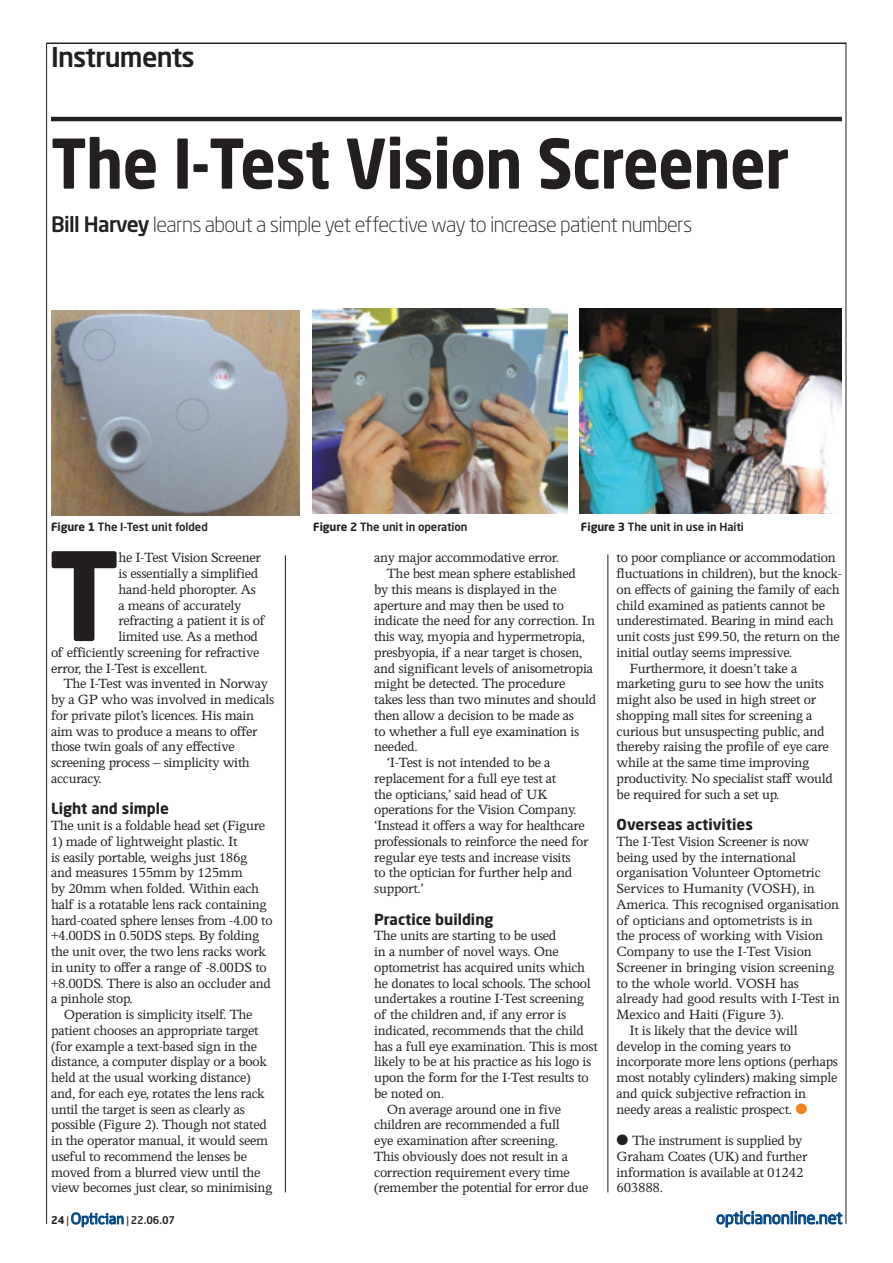
<style>
.page{position:relative;width:893px;height:1263px;background:#fff}
.page>*{position:absolute;margin:0;border:0;box-sizing:border-box;transform-origin:0 0}
._1__Drop_cap{font:700 121.05px "Neo Sans Pro";color:#231f20}
._3__Head{font:700 67.5px "Neo Sans Pro";letter-spacing:-.01em;color:#231f20;scale:.9 1}
.t1{font:500 27px "Neo Sans Pro";letter-spacing:-.03em;color:#231f20}
._3__Standfirst{font:300 21px "Neo Sans Pro";letter-spacing:-.03em;color:#231f20}
.t2{font:16.5px "Neo Sans Pro";letter-spacing:-.01em;color:#004684}
._1__Body{font:15px/15.8px "Perrywood MT Std";letter-spacing:-.02em;color:#231f20}
._1__Body_NI{font:15px/15.8px "Perrywood MT Std";letter-spacing:-.02em;color:#231f20}
._1__Drop_cap-2{font:15px "Perrywood MT Std";letter-spacing:-.02em;color:#231f20}
._4__Crosshead{font:700 15px "Neo Sans Pro";color:#231f20}
.t3{font:15px "Felbridge";letter-spacing:.01em;color:#004684;scale:.91 1}
._4__Caption{font:500 11.25px "Neo Sans Pro";letter-spacing:-.005em;color:#231f20}
.s1{font-weight:500}
.s2{font-weight:700}
.s3{font-family:"Neo Sans Pro";font-weight:700;font-size:10.5px;color:#231f20}
.s4{font-family:"Neo Sans Pro";font-size:10.5px;color:#231f20}
.s5{font-family:"Neo Sans Pro";font-weight:500;font-size:10.5px;color:#231f20}
.s6{color:#f58220}
</style>
<div class="page">
<hr style="left:46px;top:43px;width:1px;height:1181px;background:#231f20">
<hr style="left:51px;top:117px;width:791px;height:4px;background:#231f20">
<hr style="left:46px;top:43px;width:800px;height:1px;background:#231f20">
<svg style="left:716px;top:1211px;width:127px;height:17px"></svg>
<hr style="left:846px;top:43px;width:1px;height:1181px;background:#231f20">
<svg style="left:71px;top:1212px;width:53px;height:15px"></svg>
<img style="left:312px;top:309px;width:256px;height:204px">
<img style="left:51px;top:310px;width:248px;height:205px">
<img style="left:579px;top:309px;width:263px;height:204px">
<hr style="left:285px;top:555px;width:1px;height:637px;background:#231f20">
<hr style="left:608px;top:554px;width:1px;height:638px;background:#231f20">
<p class="t1" style="left:51px;top:40px;width:145px">Instruments</p>
<p class="_3__Head" style="left:51px;top:120px;width:822px">The I-Test Vision Screener</p>
<p class="_3__Standfirst" style="left:51px;top:212px;width:643px"><span class="s1">Bill Harvey</span> learns about a simple yet effective way to increase patient numbers</p>
<p class="_4__Caption" style="left:51px;top:519px;width:158px"><span class="s2">Figure 1</span> The I-Test unit folded</p>
<p class="_4__Caption" style="left:313px;top:519px;width:156px"><span class="s2">Figure 2</span> The unit in operation</p>
<p class="_4__Caption" style="left:581px;top:519px;width:164px"><span class="s2">Figure 3</span> The unit in use in Haiti</p>
<p class="_1__Drop_cap" style="left:49px;top:518px;width:73px">T</p>
<p class="_1__Drop_cap-2" style="left:118px;top:550px;width:144px">he I-Test Vision Screener</p>
<p class="_1__Drop_cap-2" style="left:118px;top:565px;width:141px">is essentially a simplified</p>
<p class="_1__Drop_cap-2" style="left:118px;top:581px;width:139px">hand-held phoropter. As</p>
<p class="_1__Drop_cap-2" style="left:118px;top:597px;width:124px">a means of accurately</p>
<p class="_1__Drop_cap-2" style="left:118px;top:613px;width:148px">refracting a patient it is of</p>
<p class="_1__Drop_cap-2" style="left:118px;top:628px;width:141px">limited use. As a method</p>
<p class="_1__Drop_cap-2" style="left:51px;top:644px;width:210px">of efficiently screening for refractive</p>
<p class="_1__Drop_cap-2" style="left:51px;top:660px;width:158px">error, the I-Test is excellent.</p>
<p class="_1__Body" style="left:51px;top:676px;width:225px;text-indent:13px">The I-Test was invented in Norway by a GP who was involved in medicals for private pilot’s licences. His main aim was to produce a means to offer those twin goals of any effective screening process – simplicity with accuracy.</p>
<p class="_4__Crosshead" style="left:51px;top:799px;width:119px">Light and simple</p>
<p class="_1__Body_NI" style="left:51px;top:817px;width:216px">The unit is a foldable head set (Figure</p>
<p class="_1__Body_NI" style="left:51px;top:833px;width:223px">1) made of lightweight plastic. It<br>is easily portable, weighs just 186g and measures 155mm by 125mm<br>by 20mm when folded. Within each half is a rotatable lens rack containing hard-coated sphere lenses from -4.00 to +4.00DS in 0.50DS steps. By folding the unit over, the two lens racks work in unity to offer a range of -8.00DS to +8.00DS. There is also an occluder and a pinhole stop.</p>
<p class="_1__Body" style="left:51px;top:1006px;width:223px;text-indent:13px">Operation is simplicity itself. The patient chooses an appropriate target (for example a text-based sign in the distance, a computer display or a book held at the usual working distance) and, for each eye, rotates the lens rack until the target is seen as clearly as possible (Figure 2). Though not stated in the operator manual, it would seem useful to recommend the lenses be moved from a blurred view until the view becomes just clear, so minimising</p>
<p class="t3" style="left:51px;top:1209px;width:138px"><span class="s3">24</span> <span class="s4">|</span> Optician <span class="s4">|</span> <span class="s5">22.06.07</span></p>
<p class="_1__Body" style="left:374px;top:550px;width:186px">any major accommodative error.</p>
<p class="_1__Body" style="left:374px;top:565px;width:224px;text-indent:13px">The best mean sphere established<br>by this means is displayed in the aperture and may then be used to indicate the need for any correction. In this way, myopia and hypermetropia, presbyopia, if a near target is chosen, and significant levels of anisometropia might be detected. The procedure takes less than two minutes and should then allow a decision to be made as<br>to whether a full eye examination is needed.</p>
<p class="_1__Body" style="left:374px;top:754px;width:216px;text-indent:13px">‘I-Test is not intended to be a replacement for a full eye test at<br>the opticians,’ said head of UK operations for the Vision Company. ‘Instead it offers a way for healthcare professionals to reinforce the need for regular eye tests and increase visits<br>to the optician for further help and support.’</p>
<p class="_4__Crosshead" style="left:374px;top:909px;width:121px">Practice building</p>
<p class="_1__Body_NI" style="left:374px;top:928px;width:225px">The units are starting to be used<br>in a number of novel ways. One optometrist has acquired units which he donates to local schools. The school undertakes a routine I-Test screening of the children and, if any error is indicated, recommends that the child has a full eye examination. This is most likely to be at his practice as his logo is upon the form for the I-Test results to be noted on.</p>
<p class="_1__Body" style="left:374px;top:1101px;width:216px;text-indent:13px">On average around one in five children are recommended a full<br>eye examination after screening.<br>This obviously does not result in a correction requirement every time (remember the potential for error due</p>
<p class="_1__Body" style="left:617px;top:550px;width:227px">to poor compliance or accommodation fluctuations in children), but the knock&shy;on effects of gaining the family of each child examined as patients cannot be underestimated. Bearing in mind each unit costs just £99.50, the return on the initial outlay seems impressive.</p>
<p class="_1__Body" style="left:617px;top:660px;width:218px;text-indent:13px">Furthermore, it doesn’t take a marketing guru to see how the units might also be used in high street or shopping mall sites for screening a curious but unsuspecting public, and thereby raising the profile of eye care while at the same time improving productivity. No specialist staff would be required for such a set up.</p>
<p class="_4__Crosshead" style="left:617px;top:815px;width:138px">Overseas activities</p>
<p class="_1__Body_NI" style="left:617px;top:833px;width:225px">The I-Test Vision Screener is now being used by the international organisation Volunteer Optometric Services to Humanity (VOSH), in America. This recognised organisation of opticians and optometrists is in<br>the process of working with Vision Company to use the I-Test Vision Screener in bringing vision screening to the whole world. VOSH has already had good results with I-Test in Mexico and Haiti (Figure 3).</p>
<p class="_1__Body" style="left:617px;top:1022px;width:223px;text-indent:13px">It is likely that the device will develop in the coming years to incorporate more lens options (perhaps most notably cylinders) making simple and quick subjective refraction in needy areas a realistic prospect. <span class="s6">●</span></p>
<p class="_1__Body_NI" style="left:617px;top:1132px;width:192px">● The instrument is supplied by<br>Graham Coates (UK) and further information is available at 01242<br>603888.</p>
<p class="t2" style="left:716px;top:1208px;width:128px">opticianonline.net</p>
</div>
